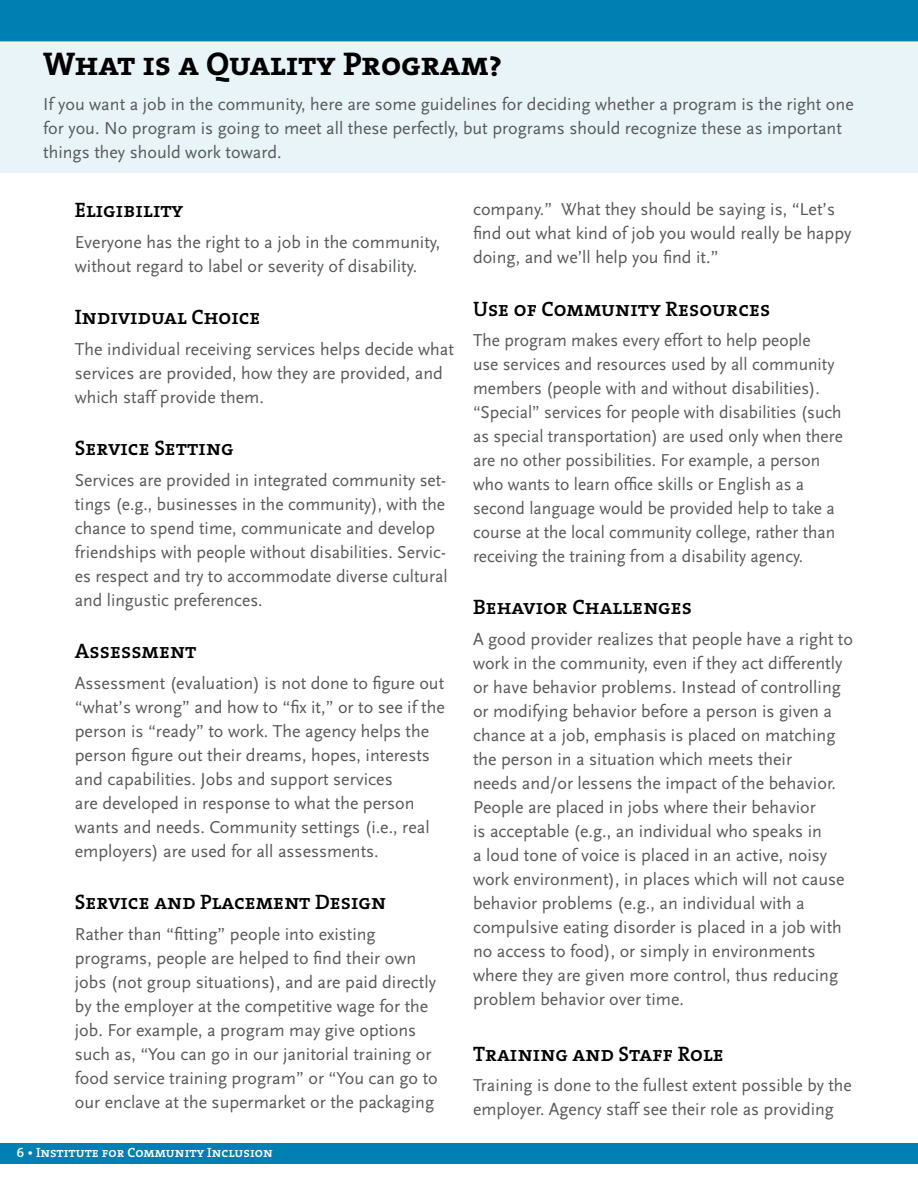
<style>
.page{position:relative;width:918px;height:1188px;background:#fff}
.page>*{position:absolute;margin:0;border:0;box-sizing:border-box;transform-origin:0 0}
.t1{font:33px "The Serif Bold Caps";color:#000}
.t2{font:21px "The Serif Semi Bold Caps";color:#000}
.t3{font:18px/24px "Scala Sans";color:#58595b}
.t4{font:13.5px "The Serif Semi Bold Caps";color:#fff}
</style>
<div class="page">
<div style="left:0;top:1143px;width:918px;height:21px;background:#007fb2"></div>
<div style="left:0;top:0;width:918px;height:42px;background:#007fb2"></div>
<div style="left:0;top:43px;width:918px;height:130px;background:#e8f4f8"></div>
<h1 class="t1" style="left:43px;top:36px;width:460px">What is a Quality Program?</h1>
<p class="t3" style="left:43px;top:92px;width:812px">If you want a job in the community, here are some guidelines for deciding whether a program is the right one for you. No program is going to meet all these perfectly, but programs should recognize these as important things they should work toward.</p>
<p class="t2" style="left:75px;top:193px;width:110px">Eligibility</p>
<p class="t3" style="left:75px;top:230px;width:367px">Everyone has the right to a job in the community, without regard to label or severity of disability.</p>
<p class="t2" style="left:75px;top:300px;width:187px">Individual Choice</p>
<p class="t3" style="left:75px;top:337px;width:381px">The individual receiving services helps decide what services are provided, how they are provided, and which staff provide them.</p>
<p class="t2" style="left:75px;top:431px;width:160px">Service Setting</p>
<p class="t3" style="left:75px;top:468px;width:374px">Services are provided in integrated community set&shy;tings (e.g., businesses in the community), with the chance to spend time, communicate and develop friendships with people without disabilities. Servic&shy;es respect and try to accommodate diverse cultural and lingustic preferences.</p>
<p class="t2" style="left:75px;top:633px;width:123px">Assessment</p>
<p class="t3" style="left:75px;top:671px;width:372px">Assessment (evaluation) is not done to figure out “what’s wrong” and how to “fix it,” or to see if the person is “ready” to work. The agency helps the person figure out their dreams, hopes, interests and capabilities. Jobs and support services<br>are developed in response to what the person wants and needs. Community settings (i.e., real employers) are used for all assessments.</p>
<p class="t2" style="left:75px;top:884px;width:313px">Service and Placement Design</p>
<p class="t3" style="left:75px;top:922px;width:364px">Rather than “fitting” people into existing programs, people are helped to find their own jobs (not group situations), and are paid directly by the employer at the competitive wage for the job. For example, a program may give options such as, “You can go in our janitorial training or food service training program” or “You can go to our enclave at the supermarket or the packaging</p>
<p class="t4" style="left:17px;top:1141px;width:258px">6 • Institute for Community Inclusion</p>
<p class="t3" style="left:473px;top:198px;width:380px">company.” What they should be saying is, “Let’s find out what kind of job you would really be happy doing, and we’ll help you find it.”</p>
<p class="t2" style="left:473px;top:291px;width:299px">Use of Community Resources</p>
<p class="t3" style="left:473px;top:329px;width:371px">The program makes every effort to help people<br>use services and resources used by all community members (people with and without disabilities). “Special” services for people with disabilities (such as special transportation) are used only when there are no other possibilities. For example, a person who wants to learn office skills or English as a second language would be provided help to take a course at the local community college, rather than receiving the training from a disability agency.</p>
<p class="t2" style="left:473px;top:590px;width:221px">Behavior Challenges</p>
<p class="t3" style="left:473px;top:628px;width:382px">A good provider realizes that people have a right to work in the community, even if they act differently or have behavior problems. Instead of controlling or modifying behavior before a person is given a chance at a job, emphasis is placed on matching the person in a situation which meets their<br>needs and/or lessens the impact of the behavior.<br>People are placed in jobs where their behavior<br>is acceptable (e.g., an individual who speaks in<br>a loud tone of voice is placed in an active, noisy work environment), in places which will not cause behavior problems (e.g., an individual with a compulsive eating disorder is placed in a job with no access to food), or simply in environments where they are given more control, thus reducing problem behavior over time.</p>
<p class="t2" style="left:473px;top:1036px;width:252px">Training and Staff Role</p>
<p class="t3" style="left:473px;top:1074px;width:380px">Training is done to the fullest extent possible by the employer. Agency staff see their role as providing</p>
</div>
